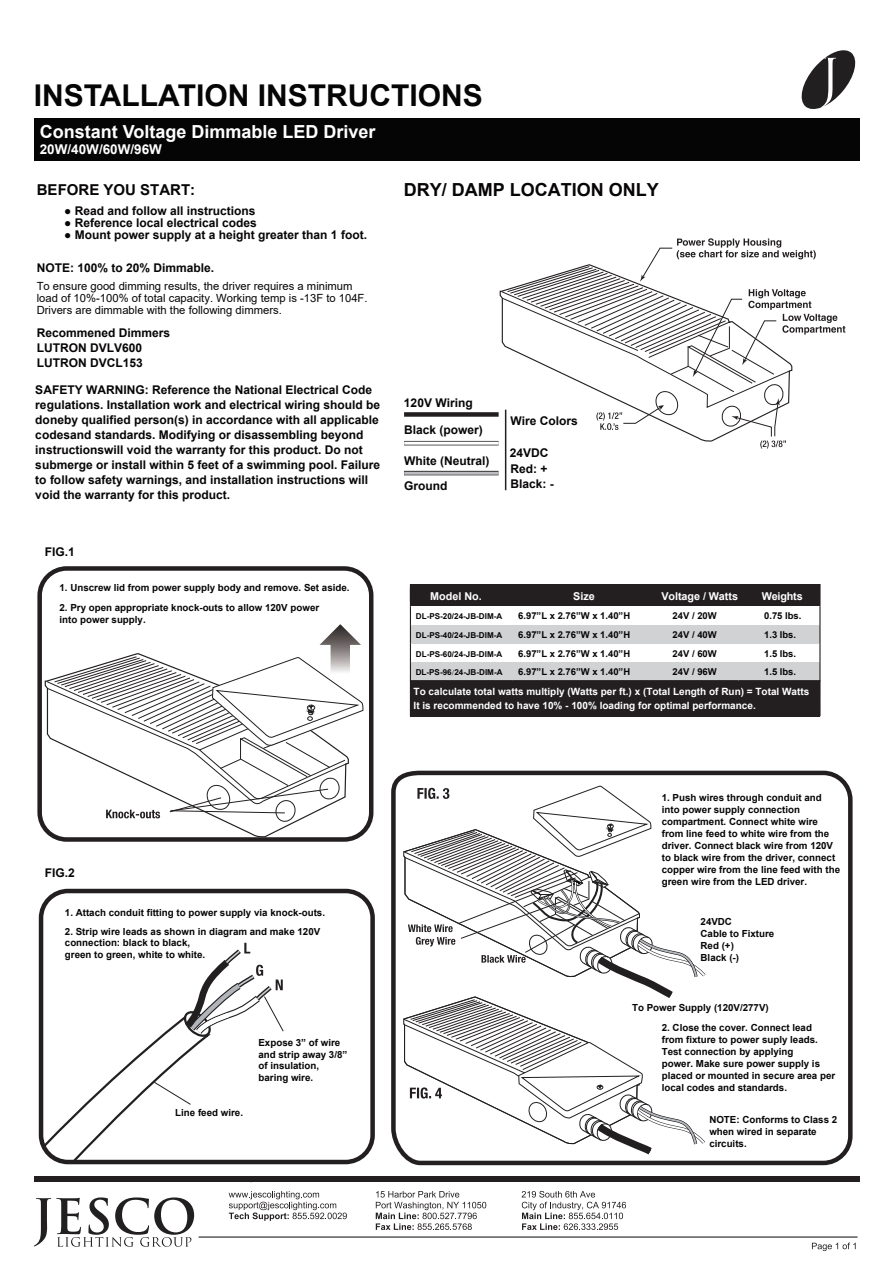
<style>
.page{position:relative;width:893px;height:1262px;background:#fff}
.page>*{position:absolute;margin:0;border:0;box-sizing:border-box;transform-origin:0 0}
.t1{font:700 30px "Arial";color:#040504}
.t2{font:700 18px "Arial";color:#fff}
.t3{font:700 18px "Arial";color:#070505}
.t4{font:700 15px "Arial";color:#070505}
.t5{font:700 13.5px "Arial";color:#fff}
.t6{font:700 12px/15px "Arial";color:#070505}
.t7{font:11.25px/12px "Arial";color:#070505}
.t8{font:700 10.8px "Arial";color:#fff}
.t9{font:700 10.8px "Arial";letter-spacing:-.02em;color:#fff}
.t10{font:700 10.05px/14.5px "Arial";color:#fff}
.t11{font:700 9.75px/12px "Arial";color:#070505}
.t12{font:700 9.45px "Arial";color:#070505}
.t13{font:700 8.1px "Arial";color:#070505}
.s1{font-family:"Adobe Song Std";font-weight:300}
</style>
<div class="page">
<svg style="left:44px;top:680px;width:252px;height:156px"></svg>
<div style="left:37px;top:566px;width:336px;height:275px;border:4px solid #231f20;border-radius:27px"></div>
<svg style="left:391px;top:770px;width:462px;height:396px"></svg>
<svg style="left:46px;top:624px;width:318px;height:198px"></svg>
<svg style="left:402px;top:786px;width:306px;height:374px"></svg>
<div style="left:34px;top:1176px;width:825px;height:5px;background:#231f20"></div>
<svg style="left:34px;top:1197px;width:160px;height:49px"></svg>
<svg style="left:229px;top:1191px;width:118px;height:29px"></svg>
<svg style="left:376px;top:1191px;width:110px;height:39px"></svg>
<svg style="left:521px;top:1190px;width:105px;height:40px"></svg>
<hr style="left:199px;top:1236px;width:658px;height:1px;background:#231f20">
<svg style="left:811px;top:1242px;width:44px;height:9px"></svg>
<div style="left:34px;top:118px;width:825px;height:43px;background:#040504"></div>
<svg style="left:801px;top:50px;width:55px;height:59px"></svg>
<div style="left:649px;top:584px;width:170px;height:22px;background:#231f20"></div>
<div style="left:513px;top:584px;width:136px;height:22px;background:#231f20"></div>
<div style="left:410px;top:584px;width:103px;height:22px;background:#231f20"></div>
<div style="left:738px;top:662px;width:82px;height:18px;background:#d1d2d4"></div>
<div style="left:649px;top:662px;width:89px;height:18px;background:#d1d2d4"></div>
<div style="left:513px;top:662px;width:136px;height:18px;background:#d1d2d4"></div>
<div style="left:410px;top:662px;width:103px;height:18px;background:#d1d2d4"></div>
<div style="left:738px;top:625px;width:82px;height:18px;background:#d1d2d4"></div>
<div style="left:649px;top:625px;width:89px;height:18px;background:#d1d2d4"></div>
<div style="left:513px;top:625px;width:136px;height:18px;background:#d1d2d4"></div>
<div style="left:410px;top:625px;width:103px;height:18px;background:#d1d2d4"></div>
<svg style="left:410px;top:606px;width:1px;height:74px"></svg>
<svg style="left:819px;top:584px;width:1px;height:132px"></svg>
<hr style="left:738px;top:680px;width:82px;height:1px;background:#231f20">
<div style="left:410px;top:680px;width:409px;height:36px;background:#231f20"></div>
<div style="left:404px;top:412px;width:94px;height:5px;background:#231f20"></div>
<hr style="left:404px;top:441px;width:94px;height:4px;background:#686565">
<hr style="left:404px;top:442px;width:94px;height:3px;background:#fff">
<hr style="left:404px;top:471px;width:94px;height:4px;background:#4d4a4c">
<hr style="left:404px;top:472px;width:94px;height:3px;background:#bcbdc0">
<hr style="left:505px;top:409px;width:1px;height:81px;background:#231f20">
<svg style="left:501px;top:238px;width:344px;height:211px"></svg>
<div style="left:39px;top:888px;width:336px;height:276px;border:4px solid #231f20;border-radius:27px"></div>
<svg style="left:40px;top:942px;width:244px;height:223px"></svg>
<h1 class="t1" style="left:34px;top:75px;width:450px">INSTALLATION INSTRUCTIONS</h1>
<h2 class="t2" style="left:40px;top:119px;width:337px">Constant Voltage Dimmable LED Driver</h2>
<h3 class="t5" style="left:40px;top:140px;width:124px">20W/40W/60W/96W</h3>
<h3 class="t4" style="left:37px;top:179px;width:160px">BEFORE YOU START:</h3>
<p class="t6" style="left:64px;top:203px;width:193px">● Read and follow all instructions</p>
<p class="t6" style="left:64px;top:215px;width:194px">● Reference local electrical codes</p>
<p class="t6" style="left:64px;top:227px;width:304px">● Mount power supply at a height greater than 1 foot.</p>
<p class="t6" style="left:37px;top:260px;width:179px">NOTE: 100% to 20% Dimmable.</p>
<p class="t7" style="left:37px;top:280px;width:332px">To ensure good dimming results, the driver requires a minimum load of 10%-100% of total capacity. Working temp is -13F to 104F.<br>Drivers are dimmable with the following dimmers.</p>
<p class="t6" style="left:37px;top:325px;width:135px">Recommened Dimmers<br>LUTRON DVLV600<br>LUTRON DVCL153</p>
<p class="t6" style="left:35px;top:382px;width:346px">SAFETY WARNING: Reference the National Electrical Code regulations. Installation work and electrical wiring should be doneby qualified person(s) in accordance with all applicable codesand standards. Modifying or disassembling beyond instructionswill void the warranty for this product. Do not submerge or install within 5 feet of a swimming pool. Failure to follow safety warnings, and installation instructions will void the warranty for this product.</p>
<p class="t6" style="left:45px;top:544px;width:32px">FIG.1</p>
<p class="t11" style="left:60px;top:581px;width:291px">1. Unscrew lid from power supply body and remove. Set aside.</p>
<p class="t11" style="left:60px;top:602px;width:261px">2. Pry open appropriate knock-outs to allow 120V power into power supply.</p>
<h2 class="t3" style="left:403px;top:177px;width:257px">DRY/ DAMP LOCATION ONLY</h2>
<p class="t6" style="left:404px;top:390px;width:80px;line-height:26.4px">120V Wiring<br>Black (power)</p>
<p class="t6" style="left:404px;top:448px;width:87px;line-height:25.5px">White (Neutral)<br>Ground</p>
<p class="t6" style="left:510px;top:414px;width:69px">Wire Colors</p>
<p class="t6" style="left:510px;top:462px;width:45px;line-height:14.4px">Red: +<br>Black: -</p>
<p class="t6" style="left:510px;top:445px;width:40px">24VDC</p>
<p class="t8" style="left:430px;top:589px;width:53px">Model No.</p>
<p class="t8" style="left:573px;top:589px;width:23px">Size</p>
<p class="t8" style="left:661px;top:589px;width:78px">Voltage / Watts</p>
<p class="t9" style="left:761px;top:589px;width:42px">Weights</p>
<p class="t13" style="left:416px;top:610px;width:88px">DL-PS-20/24-JB-DIM-A</p>
<p class="t12" style="left:518px;top:609px;width:113px">6.97”L x 2.76”W x 1.40”H</p>
<p class="t12" style="left:672px;top:609px;width:46px">24V / 20W</p>
<p class="t12" style="left:764px;top:609px;width:39px">0.75 lbs.</p>
<p class="t13" style="left:416px;top:630px;width:88px">DL-PS-40/24-JB-DIM-A</p>
<p class="t12" style="left:518px;top:628px;width:113px">6.97”L x 2.76”W x 1.40”H</p>
<p class="t12" style="left:672px;top:628px;width:46px">24V / 40W</p>
<p class="t12" style="left:764px;top:628px;width:34px">1.3 lbs.</p>
<p class="t13" style="left:416px;top:648px;width:88px">DL-PS-60/24-JB-DIM-A</p>
<p class="t12" style="left:518px;top:647px;width:113px">6.97”L x 2.76”W x 1.40”H</p>
<p class="t12" style="left:672px;top:647px;width:46px">24V / 60W</p>
<p class="t12" style="left:764px;top:647px;width:34px">1.5 lbs.</p>
<p class="t13" style="left:415px;top:666px;width:88px">DL-PS-96<span class="s1">/</span>24-JB-DIM-A</p>
<p class="t12" style="left:518px;top:665px;width:113px">6.97”L x 2.76”W x 1.40”H</p>
<p class="t12" style="left:672px;top:665px;width:46px">24V / 96W</p>
<p class="t12" style="left:764px;top:665px;width:34px">1.5 lbs.</p>
<p class="t10" style="left:413px;top:684px;width:397px">To calculate total watts multiply (Watts per ft.) x (Total Length of Run) = Total Watts<br>It is recommended to have 10% - 100% loading for optimal performance.</p>
<p class="t6" style="left:45px;top:865px;width:32px">FIG.2</p>
<p class="t11" style="left:65px;top:906px;width:262px">1. Attach conduit fitting to power supply via knock-outs.</p>
<p class="t11" style="left:65px;top:925px;width:257px">2. Strip wire leads as shown in diagram and make 120V connection: black to black,<br>green to green, white to white.</p>
<p class="t11" style="left:175px;top:1106px;width:69px">Line feed wire.</p>
<p class="t11" style="left:258px;top:1036px;width:90px">Expose 3” of wire and strip away 3/8” of insulation, baring wire.</p>
<p class="t11" style="left:661px;top:792px;width:180px">1. Push wires through conduit and into power supply connection compartment. Connect white wire from line feed to white wire from the driver. Connect black wire from 120V to black wire from the driver, connect copper wire from the line feed with the green wire from the LED driver.</p>
<p class="t11" style="left:700px;top:915px;width:75px">24VDC<br>Cable to Fixture<br>Red (+)<br>Black (-)</p>
<p class="t11" style="left:632px;top:1001px;width:138px">To Power Supply (120V/277V)</p>
<p class="t11" style="left:661px;top:1021px;width:175px">2. Close the cover. Connect lead from fixture to power suply leads.<br>Test connection by applying<br>power. Make sure power supply is placed or mounted in secure area per local codes and standards.</p>
<p class="t11" style="left:709px;top:1114px;width:129px">NOTE: Conforms to Class 2 when wired in separate circuits.</p>
</div>
